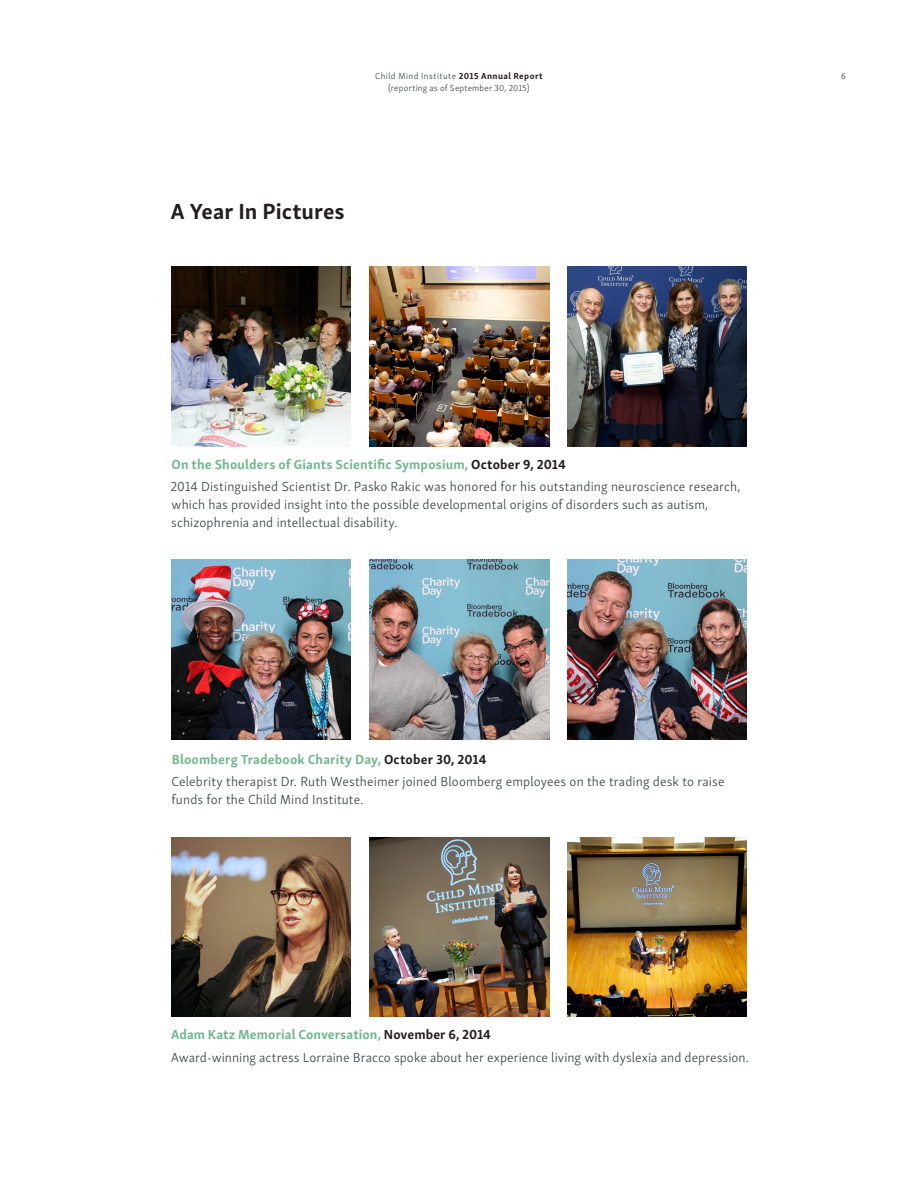
<style>
.page{position:relative;width:918px;height:1188px;background:#fff}
.page>*{position:absolute;margin:0;border:0;box-sizing:border-box;transform-origin:0 0}
.body{font:700 22.5px "Skolar Sans Latn";color:#231f20}
.body-2{font:300 13.5px/18px "Skolar Sans Latn";letter-spacing:.01em;color:#3f4444}
.body-3{font:700 13.5px "Skolar Sans Latn";letter-spacing:.01em;color:#71b790}
.t1{font:300 9px/12px "Skolar Sans Latn";letter-spacing:.03em;color:#3f4444;text-align:center}
.s1{font-weight:700;color:#231f20}
.s2{color:#231f20}
</style>
<div class="page">
<img style="left:171px;top:266px;width:180px;height:180px">
<img style="left:567px;top:266px;width:180px;height:180px">
<img style="left:369px;top:266px;width:180px;height:180px">
<img style="left:171px;top:560px;width:180px;height:180px">
<img style="left:567px;top:560px;width:180px;height:180px">
<img style="left:369px;top:560px;width:180px;height:180px">
<img style="left:171px;top:837px;width:180px;height:180px">
<img style="left:567px;top:837px;width:180px;height:180px">
<img style="left:369px;top:837px;width:180px;height:180px">
<p class="t1" style="left:375px;top:69px;width:169px">Child Mind Institute <span class="s1">2015 Annual Report </span>(reporting as of September 30, 2015)</p>
<p class="t1" style="left:841px;top:69px;width:6px">6</p>
<p class="body" style="left:171px;top:193px;width:175px">A Year In Pictures</p>
<p class="body-3" style="left:172px;top:453px;width:396px">On the Shoulders of Giants Scientific Symposium, <span class="s2">October 9, 2014</span></p>
<p class="body-2" style="left:171px;top:477px;width:571px">2014 Distinguished Scientist Dr. Pasko Rakic was honored for his outstanding neuroscience research, which has provided insight into the possible developmental origins of disorders such as autism, schizophrenia and intellectual disability.</p>
<p class="body-3" style="left:172px;top:748px;width:316px">Bloomberg Tradebook Charity Day, <span class="s2">October 30, 2014</span></p>
<p class="body-2" style="left:171px;top:772px;width:555px">Celebrity therapist Dr. Ruth Westheimer joined Bloomberg employees on the trading desk to raise funds for the Child Mind Institute.</p>
<p class="body-3" style="left:171px;top:1024px;width:322px">Adam Katz Memorial Conversation, <span class="s2">November 6, 2014</span></p>
<p class="body-2" style="left:171px;top:1047px;width:579px">Award-winning actress Lorraine Bracco spoke about her experience living with dyslexia and depression.</p>
</div>
